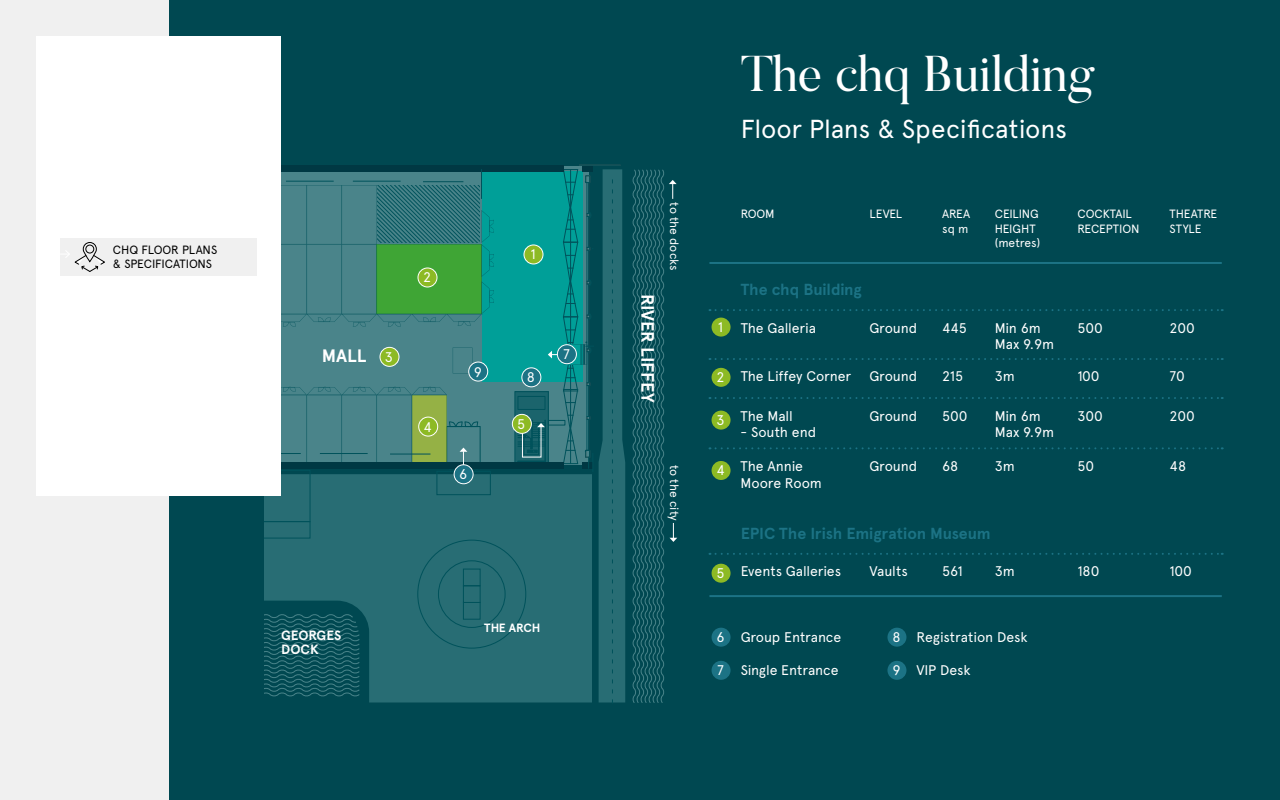
<style>
.page{position:relative;width:1280px;height:800px;background:#fff}
.page>*{position:absolute;margin:0;border:0;box-sizing:border-box;transform-origin:0 0}
.t1{font:50px "Butler";color:#fff}
.t2{font:26px "Apercu";letter-spacing:-.005em;color:#fff}
.t3{font:700 18px "Apercu";letter-spacing:-.005em;color:#fff}
.t4{font:700 16px "Apercu";letter-spacing:-.005em;color:#1c7385}
.t5{font:14px/16.8px "Apercu";letter-spacing:-.005em;color:#fff}
.t6{font:700 13.5px/14px "Apercu";letter-spacing:-.015em;color:#fff}
.t7{font:12px/14.4px "Apercu";letter-spacing:-.005em;color:#fff}
.t8{font:12px/14.4px "Apercu";letter-spacing:-.01em;color:#000}
.t9{font:700 12px "Apercu";letter-spacing:-.01em;color:#fff}
</style>
<div class="page">
<div style="left:155px;top:0;width:1125px;height:800px;background:#004851"></div>
<svg style="left:264px;top:474px;width:253px;height:229px;fill:#286d74"></svg>
<div style="left:437px;top:471px;width:54px;height:24px;border:1px solid #00525b"></div>
<div style="left:264px;top:167px;width:325px;height:298px;background:#4a848a"></div>
<div style="left:482px;top:171px;width:100px;height:211px;background:#009f98"></div>
<div style="left:447px;top:426px;width:33px;height:39px;border:1px solid #00525b"></div>
<div style="left:463px;top:569px;width:17px;height:17px;border:1px solid #00525b"></div>
<div style="left:463px;top:586px;width:17px;height:17px;border:1px solid #00525b"></div>
<div style="left:463px;top:602px;width:17px;height:17px;border:1px solid #00525b"></div>
<div style="left:515px;top:392px;width:33px;height:73px;border:1px solid #00525b"></div>
<div style="left:272px;top:165px;width:291px;height:6px;background:#003843"></div>
<div style="left:272px;top:463px;width:291px;height:6px;background:#003843"></div>
<div style="left:582px;top:165px;width:11px;height:6px;background:#003843"></div>
<hr style="left:579px;top:165px;width:41px;height:1px;background:#00525b">
<hr style="left:423px;top:181px;width:40px;height:1px;background:#00525b">
<hr style="left:481px;top:169px;width:1px;height:30px;background:#00525b">
<hr style="left:353px;top:181px;width:48px;height:1px;background:#00525b">
<hr style="left:286px;top:181px;width:48px;height:1px;background:#00525b">
<div style="left:438px;top:561px;width:67px;height:67px;border:1px solid #00525b;border-radius:50%"></div>
<svg style="left:517px;top:169px;width:108px;height:534px"></svg>
<svg style="left:632px;top:169px;width:45px;height:534px"></svg>
<svg style="left:281px;top:185px;width:213px;height:142px"></svg>
<svg style="left:264px;top:387px;width:214px;height:151px"></svg>
<div style="left:0;top:0;width:169px;height:800px;background:#f0f0f0"></div>
<svg style="left:716px;top:309px;width:507px;height:2px"></svg>
<hr style="left:709px;top:262px;width:513px;height:2px;background:#1c7385">
<hr style="left:709px;top:595px;width:513px;height:2px;background:#1c7385">
<svg style="left:716px;top:358px;width:507px;height:2px"></svg>
<svg style="left:716px;top:397px;width:507px;height:2px"></svg>
<svg style="left:716px;top:447px;width:507px;height:2px"></svg>
<svg style="left:716px;top:553px;width:507px;height:2px"></svg>
<div style="left:712px;top:318px;width:19px;height:19px;background:#8dba24;border-radius:50%"></div>
<div style="left:524px;top:245px;width:19px;height:19px;background:#8dba24;border-radius:50%"></div>
<div style="left:524px;top:244px;width:20px;height:20px;border:1px solid #fff;border-radius:50%"></div>
<div style="left:418px;top:268px;width:19px;height:19px;background:#8dba24;border-radius:50%"></div>
<div style="left:418px;top:268px;width:20px;height:20px;border:1px solid #fff;border-radius:50%"></div>
<div style="left:380px;top:347px;width:19px;height:19px;background:#8dba24;border-radius:50%"></div>
<div style="left:380px;top:347px;width:20px;height:20px;border:1px solid #fff;border-radius:50%"></div>
<div style="left:419px;top:417px;width:19px;height:19px;background:#8dba24;border-radius:50%"></div>
<div style="left:418px;top:417px;width:20px;height:20px;border:1px solid #fff;border-radius:50%"></div>
<div style="left:712px;top:368px;width:19px;height:19px;background:#8dba24;border-radius:50%"></div>
<div style="left:712px;top:411px;width:19px;height:19px;background:#8dba24;border-radius:50%"></div>
<div style="left:712px;top:461px;width:19px;height:19px;background:#8dba24;border-radius:50%"></div>
<div style="left:712px;top:564px;width:19px;height:19px;background:#8dba24;border-radius:50%"></div>
<div style="left:712px;top:628px;width:19px;height:19px;background:#1c7385;border-radius:50%"></div>
<div style="left:887px;top:628px;width:19px;height:19px;background:#1c7385;border-radius:50%"></div>
<div style="left:712px;top:661px;width:19px;height:19px;background:#1c7385;border-radius:50%"></div>
<div style="left:887px;top:661px;width:19px;height:19px;background:#1c7385;border-radius:50%"></div>
<div style="left:512px;top:414px;width:19px;height:19px;background:#8dba24;border-radius:50%"></div>
<div style="left:512px;top:414px;width:20px;height:20px;border:1px solid #fff;border-radius:50%"></div>
<div style="left:454px;top:465px;width:19px;height:19px;background:#1c7385;border-radius:50%"></div>
<div style="left:454px;top:464px;width:20px;height:20px;border:1px solid #fff;border-radius:50%"></div>
<div style="left:557px;top:345px;width:19px;height:19px;background:#1c7385;border-radius:50%"></div>
<div style="left:557px;top:344px;width:20px;height:20px;border:1px solid #fff;border-radius:50%"></div>
<div style="left:522px;top:368px;width:19px;height:19px;background:#1c7385;border-radius:50%"></div>
<div style="left:521px;top:367px;width:20px;height:20px;border:1px solid #fff;border-radius:50%"></div>
<div style="left:469px;top:362px;width:19px;height:19px;background:#1c7385;border-radius:50%"></div>
<div style="left:468px;top:362px;width:20px;height:20px;border:1px solid #fff;border-radius:50%"></div>
<div style="left:36px;top:36px;width:245px;height:460px;background:#fff"></div>
<div style="left:60px;top:238px;width:197px;height:38px;background:#f0f0f0"></div>
<svg style="left:66px;top:242px;width:39px;height:30px"></svg>
<p class="t8" style="left:113px;top:243px;width:106px">CHQ FLOOR PLANS &amp; SPECIFICATIONS</p>
<p class="t3" style="left:322px;top:344px;width:46px">MALL</p>
<p class="t5" style="left:385px;top:348px;width:10px">3</p>
<p class="t5" style="left:423px;top:269px;width:9px">2</p>
<p class="t5" style="left:424px;top:418px;width:10px">4</p>
<p class="t5" style="left:474px;top:363px;width:10px">9</p>
<p class="t5" style="left:459px;top:466px;width:10px">6</p>
<p class="t5" style="left:530px;top:246px;width:7px">1</p>
<p class="t5" style="left:527px;top:369px;width:10px">8</p>
<p class="t5" style="left:517px;top:415px;width:10px">5</p>
<p class="t5" style="left:563px;top:346px;width:8px">7</p>
<p class="t6" style="left:281px;top:628px;width:62px">GEORGES<br>DOCK</p>
<p class="t9" style="left:484px;top:621px;width:58px">THE ARCH</p>
<p class="t3" style="left:659px;top:294px;width:110px;rotate:90deg">RIVER LIFFEY</p>
<p class="t7" style="left:682px;top:202px;width:70px;rotate:90deg">to the docks</p>
<p class="t7" style="left:682px;top:465px;width:58px;rotate:90deg">to the city</p>
<h1 class="t1" style="left:741px;top:42px;width:356px">The chq Building</h1>
<h2 class="t2" style="left:741px;top:113px;width:328px">Floor Plans &amp; Specifications</h2>
<p class="t7" style="left:741px;top:207px;width:35px">ROOM</p>
<p class="t7" style="left:869px;top:207px;width:34px">LEVEL</p>
<p class="t7" style="left:942px;top:207px;width:30px">AREA sq m</p>
<p class="t7" style="left:995px;top:207px;width:47px">CEILING<br>HEIGHT (metres)</p>
<p class="t7" style="left:1077px;top:207px;width:64px">COCKTAIL<br>RECEPTION</p>
<p class="t7" style="left:1170px;top:207px;width:49px">THEATRE<br>STYLE</p>
<p class="t4" style="left:741px;top:280px;width:123px">The chq Building</p>
<p class="t5" style="left:718px;top:319px;width:7px">1</p>
<p class="t5" style="left:741px;top:319px;width:77px">The Galleria</p>
<p class="t5" style="left:869px;top:319px;width:49px">Ground</p>
<p class="t5" style="left:942px;top:319px;width:26px">445</p>
<p class="t5" style="left:995px;top:319px;width:61px">Min 6m<br>Max 9.9m</p>
<p class="t5" style="left:1077px;top:319px;width:27px">500</p>
<p class="t5" style="left:1170px;top:319px;width:27px">200</p>
<p class="t5" style="left:717px;top:369px;width:9px">2</p>
<p class="t5" style="left:717px;top:412px;width:10px">3</p>
<p class="t5" style="left:741px;top:368px;width:112px">The Liffey Corner</p>
<p class="t5" style="left:869px;top:368px;width:49px">Ground</p>
<p class="t5" style="left:942px;top:368px;width:23px">215</p>
<p class="t5" style="left:995px;top:368px;width:22px">3m</p>
<p class="t5" style="left:1077px;top:368px;width:24px">100</p>
<p class="t5" style="left:1170px;top:368px;width:17px">70</p>
<p class="t5" style="left:741px;top:407px;width:53px">The Mall</p>
<p class="t5" style="left:741px;top:424px;width:77px">- South end</p>
<p class="t5" style="left:869px;top:407px;width:49px">Ground</p>
<p class="t5" style="left:942px;top:407px;width:27px">500</p>
<p class="t5" style="left:995px;top:407px;width:61px">Min 6m<br>Max 9.9m</p>
<p class="t5" style="left:1077px;top:407px;width:27px">300</p>
<p class="t5" style="left:1170px;top:407px;width:27px">200</p>
<p class="t5" style="left:716px;top:462px;width:10px">4</p>
<p class="t5" style="left:717px;top:565px;width:10px">5</p>
<p class="t5" style="left:741px;top:458px;width:83px">The Annie<br>Moore Room</p>
<p class="t5" style="left:869px;top:458px;width:49px">Ground</p>
<p class="t5" style="left:942px;top:458px;width:18px">68</p>
<p class="t5" style="left:995px;top:458px;width:22px">3m</p>
<p class="t5" style="left:1077px;top:458px;width:18px">50</p>
<p class="t5" style="left:1170px;top:458px;width:18px">48</p>
<p class="t4" style="left:741px;top:524px;width:252px">EPIC The Irish Emigration Museum</p>
<p class="t5" style="left:741px;top:563px;width:102px">Events Galleries</p>
<p class="t5" style="left:869px;top:563px;width:40px">Vaults</p>
<p class="t5" style="left:942px;top:563px;width:22px">561</p>
<p class="t5" style="left:995px;top:563px;width:22px">3m</p>
<p class="t5" style="left:1077px;top:563px;width:24px">180</p>
<p class="t5" style="left:1170px;top:563px;width:24px">100</p>
<p class="t5" style="left:717px;top:629px;width:10px">6</p>
<p class="t5" style="left:892px;top:629px;width:10px">8</p>
<p class="t5" style="left:717px;top:662px;width:8px">7</p>
<p class="t5" style="left:892px;top:662px;width:10px">9</p>
<p class="t5" style="left:741px;top:629px;width:102px">Group Entrance</p>
<p class="t5" style="left:917px;top:629px;width:113px">Registration Desk</p>
<p class="t5" style="left:741px;top:662px;width:99px">Single Entrance</p>
<p class="t5" style="left:917px;top:662px;width:56px">VIP Desk</p>
</div>
